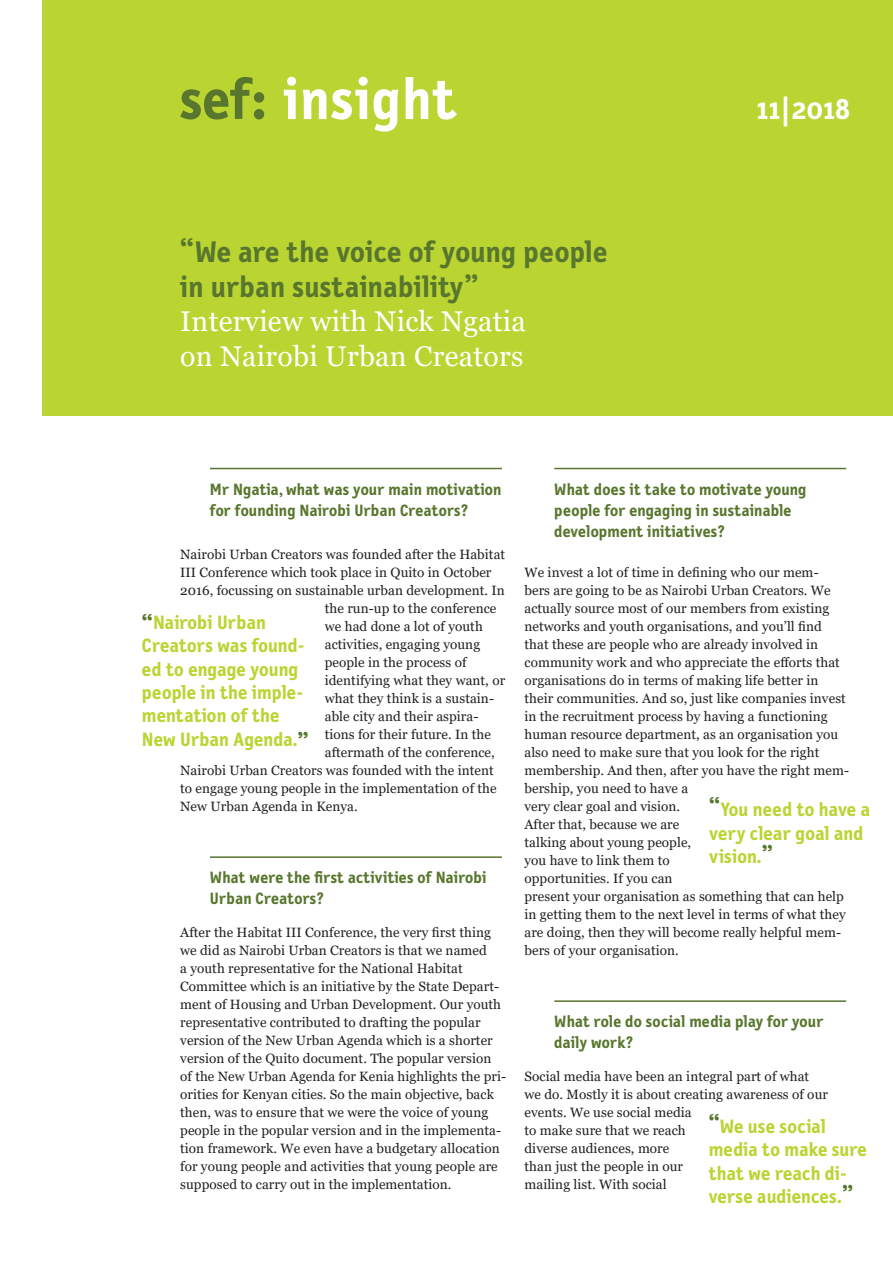
<style>
.page{position:relative;width:893px;height:1263px;background:#fff}
.page>*{position:absolute;margin:0;border:0;box-sizing:border-box;transform-origin:0 0}
.t1{font:700 58.5px "Letter Gothic Text OT";letter-spacing:.02em;color:#fff}
.insight-title{font:700 30px "Letter Gothic Text OT";letter-spacing:.01em;color:#58762d}
.t2{font:700 30px "Letter Gothic Text OT";letter-spacing:.01em;color:#fff}
.insight-title-2{font:28.5px/34.5px "Georgia";letter-spacing:.01em;color:#fff}
.insight-run-text{font:700 19.5px/23.4px "Letter Gothic Text OT";letter-spacing:.005em;color:#bad432}
.insight-caption-run{font:700 16.5px/21px "Letter Gothic Text OT";letter-spacing:.01em;color:#58762d}
.insight-run-text-2{font:13.5px/18px "Georgia";letter-spacing:.005em;color:#231f20}
.s1{font-size:24px;color:#58762d}
</style>
<div class="page">
<div style="left:43px;top:0;width:850px;height:415px;background:#bad432"></div>
<svg style="left:180px;top:77px;width:84px;height:42px"></svg>
<hr style="left:554px;top:468px;width:292px;height:1px;background:#58762d">
<hr style="left:554px;top:1000px;width:292px;height:2px;background:#58762d">
<hr style="left:210px;top:468px;width:292px;height:1px;background:#58762d">
<hr style="left:210px;top:856px;width:292px;height:2px;background:#58762d">
<h1 class="t1" style="left:284px;top:64px;width:175px">insight</h1>
<p class="insight-title" style="left:180px;top:234px;width:429px">“We are the voice of young people</p>
<p class="insight-title" style="left:180px;top:268px;width:300px">in urban sustainability”</p>
<p class="insight-title-2" style="left:180px;top:305px;width:347px">Interview with Nick Ngatia on Nairobi Urban Creators</p>
<p class="t2" style="left:757px;top:91px;width:95px">11|2018</p>
<p class="insight-caption-run" style="left:210px;top:479px;width:293px">Mr Ngatia, what was your main motivation for founding Nairobi Urban Creators?</p>
<p class="insight-run-text-2" style="left:180px;top:546px;width:326px">Nairobi Urban Creators was founded after the Habitat</p>
<p class="insight-run-text-2" style="left:180px;top:564px;width:313px">III Conference which took place in Quito in October</p>
<p class="insight-run-text-2" style="left:180px;top:582px;width:326px">2016, focussing on sustainable urban development. In</p>
<p class="insight-run-text-2" style="left:325px;top:600px;width:173px">the run-up to the conference</p>
<p class="insight-run-text-2" style="left:325px;top:618px;width:160px">we had done a lot of youth</p>
<p class="insight-run-text-2" style="left:325px;top:636px;width:157px">activities, engaging young</p>
<p class="insight-run-text-2" style="left:325px;top:654px;width:143px">people in the process of</p>
<p class="insight-run-text-2" style="left:325px;top:672px;width:182px">identifying what they want, or</p>
<p class="insight-run-text-2" style="left:325px;top:690px;width:171px">what they think is a sustain-</p>
<p class="insight-run-text-2" style="left:325px;top:708px;width:155px">able city and their aspira-</p>
<p class="insight-run-text-2" style="left:325px;top:726px;width:168px">tions for their future. In the</p>
<p class="insight-run-text-2" style="left:325px;top:744px;width:172px">aftermath of the conference,</p>
<p class="insight-run-text-2" style="left:180px;top:762px;width:315px">Nairobi Urban Creators was founded with the intent</p>
<p class="insight-run-text-2" style="left:180px;top:780px;width:318px">to engage young people in the implementation of the</p>
<p class="insight-run-text-2" style="left:180px;top:798px;width:179px">New Urban Agenda in Kenya.</p>
<p class="insight-run-text" style="left:142px;top:610px;width:168px"><span class="s1">“</span>Nairobi Urban<br>Creators was found&shy;ed to engage young people in the imple&shy;mentation of the<br>New Urban Agenda.<span class="s1">”</span></p>
<p class="insight-caption-run" style="left:210px;top:867px;width:278px">What were the first activities of Nairobi<br>Urban Creators?</p>
<p class="insight-run-text-2" style="left:180px;top:924px;width:327px">After the Habitat III Conference, the very first thing we did as Nairobi Urban Creators is that we named<br>a youth representative for the National Habitat Committee which is an initiative by the State Depart&shy;ment of Housing and Urban Development. Our youth representative contributed to drafting the popular version of the New Urban Agenda which is a shorter version of the Quito document. The popular version of the New Urban Agenda for Kenia highlights the pri&shy;orities for Kenyan cities. So the main objective, back then, was to ensure that we were the voice of young people in the popular version and in the implementa&shy;tion framework. We even have a budgetary allocation for young people and activities that young people are supposed to carry out in the implementation.</p>
<p class="insight-caption-run" style="left:554px;top:479px;width:254px">What does it take to motivate young people for engaging in sustainable development initiatives?</p>
<p class="insight-run-text-2" style="left:524px;top:564px;width:326px">We invest a lot of time in defining who our mem-<br>bers are going to be as Nairobi Urban Creators. We actually source most of our members from existing networks and youth organisations, and you’ll find that these are people who are already involved in community work and who appreciate the efforts that organisations do in terms of making life better in their communities. And so, just like companies invest in the recruitment process by having a functioning human resource department, as an organisation you also need to make sure that you look for the right membership. And then, after you have the right mem&shy;bership, you need to have a<br>very clear goal and vision.<br>After that, because we are<br>talking about young people,<br>you have to link them to<br>opportunities. If you can<br>present your organisation as something that can help in getting them to the next level in terms of what they are doing, then they will become really helpful mem&shy;bers of your organisation.</p>
<p class="insight-run-text" style="left:709px;top:798px;width:162px"><span class="s1">“</span>You need to have a very clear goal and vision.<span class="s1">”</span></p>
<p class="insight-caption-run" style="left:554px;top:1011px;width:271px">What role do social media play for your daily work?</p>
<p class="insight-run-text-2" style="left:524px;top:1068px;width:305px">Social media have been an integral part of what we do. Mostly it is about creating awareness of our events. We use social media<br>to make sure that we reach<br>diverse audiences, more<br>than just the people in our<br>mailing list. With social</p>
<p class="insight-run-text" style="left:709px;top:1115px;width:160px"><span class="s1">“</span>We use social media to make sure that we reach di&shy;verse audiences.<span class="s1">”</span></p>
</div>
